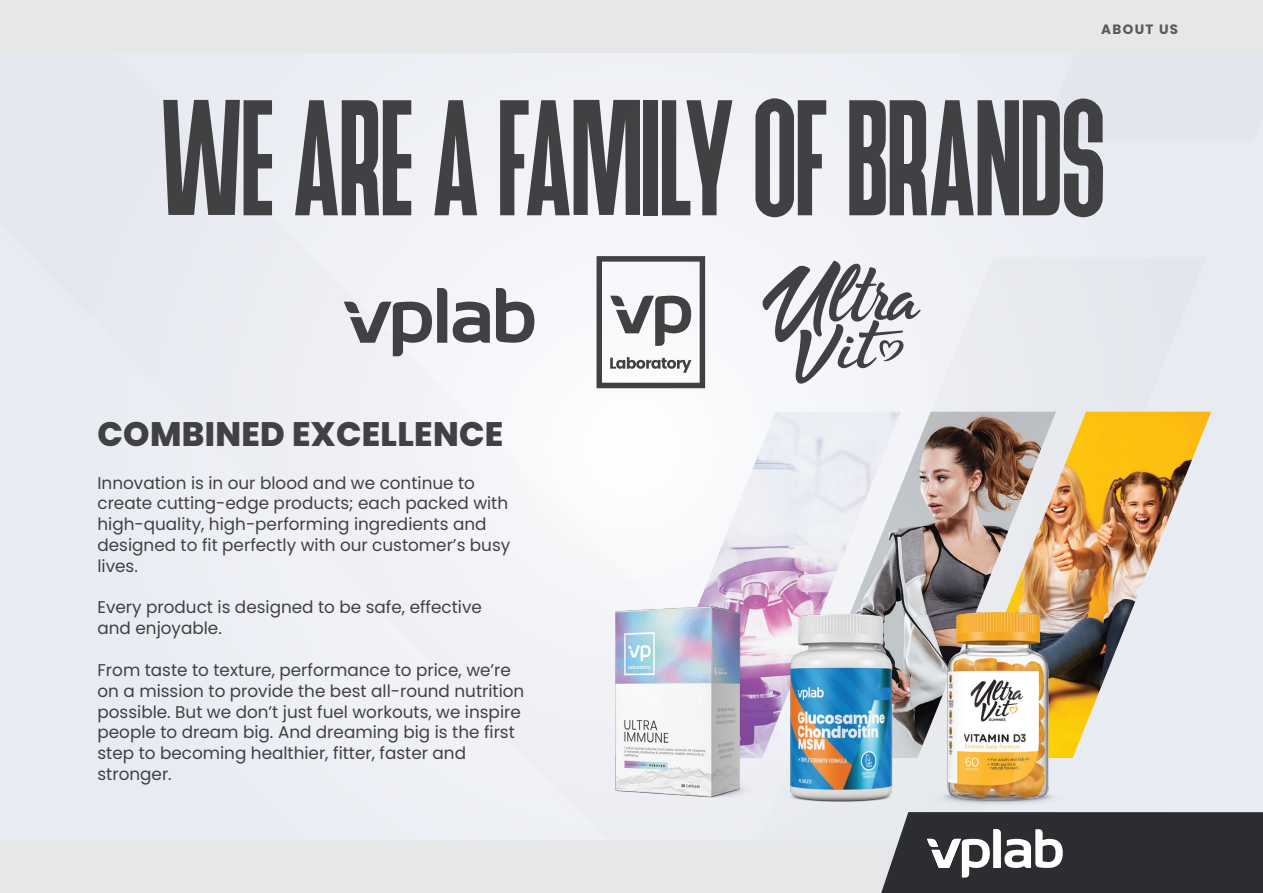
<style>
.page{position:relative;width:1263px;height:893px;background:#eaedf3}
.page>*{position:absolute;margin:0;border:0;box-sizing:border-box;transform-origin:0 0}
.t1{font:500 175.65px "Devant Horgen";letter-spacing:-.01em;color:#414042}
.t2{font:800 33.9px "Poppins";letter-spacing:.01em;color:#414042}
.t3{font:16.95px/20.9px "Poppins";color:#414042}
.t4{font:700 13.5px "Poppins";letter-spacing:.1em;color:#58595b}
</style>
<div class="page">
<div style="left:388px;top:153px;width:465px;height:502px;background:#f3f4f8"></div>
<svg style="left:722px;top:257px;width:484px;height:155px"></svg>
<img style="left:1056px;top:412px;width:155px;height:225px">
<svg style="left:496px;top:288px;width:38px;height:55px"></svg>
<svg style="left:453px;top:302px;width:37px;height:41px"></svg>
<svg style="left:344px;top:288px;width:103px;height:68px"></svg>
<svg style="left:596px;top:256px;width:109px;height:132px"></svg>
<svg style="left:762px;top:260px;width:159px;height:124px"></svg>
<img style="left:637px;top:412px;width:155px;height:195px">
<img style="left:612px;top:607px;width:104px;height:191px">
<img style="left:792px;top:412px;width:264px;height:173px">
<img style="left:874px;top:583px;width:247px;height:222px">
<img style="left:716px;top:585px;width:249px;height:220px">
<div style="left:0;top:841px;width:1263px;height:52px;background:#e6e7e8"></div>
<svg style="left:881px;top:812px;width:382px;height:81px;background:#424447"></svg>
<div style="left:0;top:0;width:1263px;height:52px;background:#e6e7e8"></div>
<p class="t4" style="left:1101px;top:21px;width:79px">ABOUT US</p>
<h1 class="t1" style="left:160px;top:69px;width:947px">WE ARE A FAMILY OF BRANDS</h1>
<h2 class="t2" style="left:97px;top:415px;width:407px">COMBINED EXCELLENCE</h2>
<p class="t3" style="left:97px;top:472px;width:414px">Innovation is in our blood and we continue to create cutting-edge products; each packed with high-quality, high-performing ingredients and designed to fit perfectly with our customer’s busy lives.</p>
<p class="t3" style="left:97px;top:597px;width:386px">Every product is designed to be safe, effective and enjoyable.</p>
<p class="t3" style="left:97px;top:660px;width:428px">From taste to texture, performance to price, we’re on a mission to provide the best all-round nutrition possible. But we don’t just fuel workouts, we inspire people to dream big. And dreaming big is the first step to becoming healthier, fitter, faster and stronger.</p>
</div>
